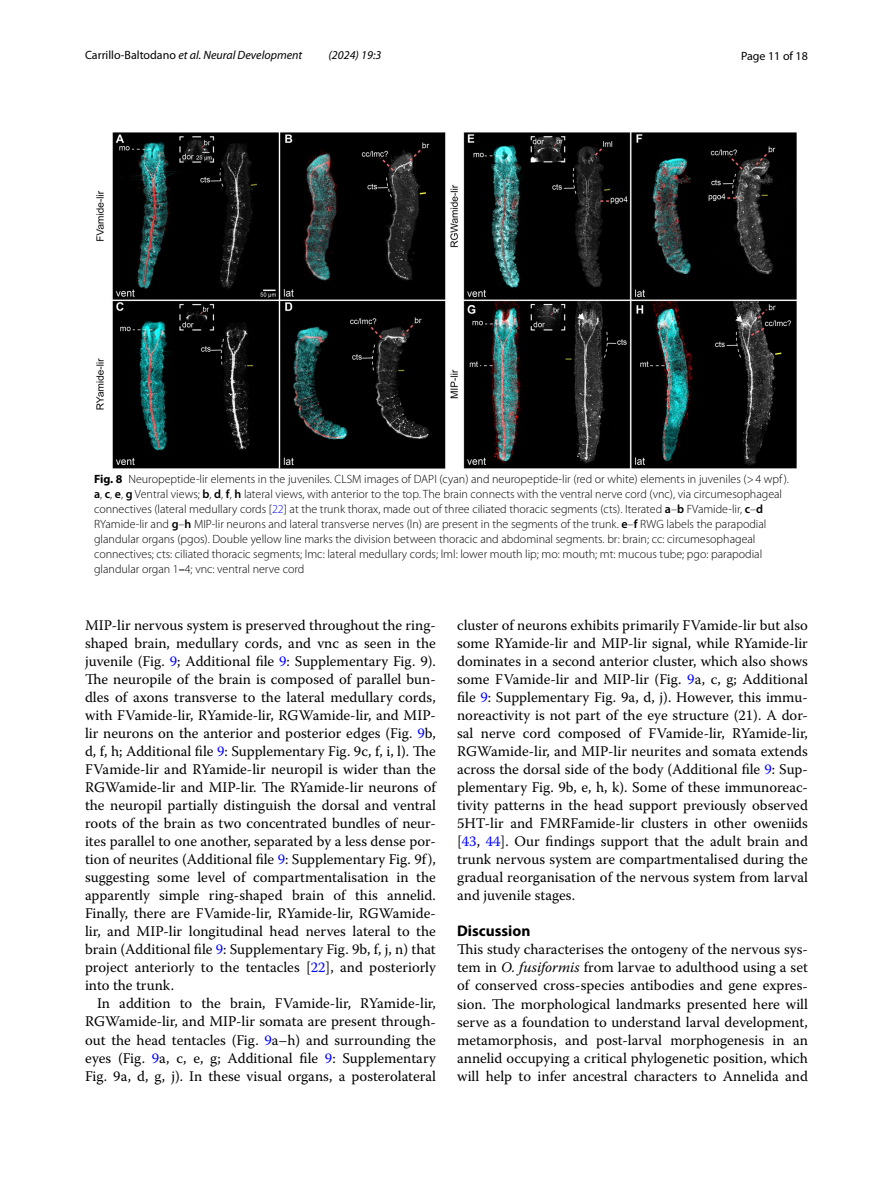
<style>
.page{position:relative;width:893px;height:1187px;background:#fff}
.page>*{position:absolute;margin:0;border:0;box-sizing:border-box;transform-origin:0 0}
.t1{font:700 15.45px "Myriad Pro";color:#000}
.t2{font:14.7px/18px "Warnock Pro";color:#000;text-align:justify}
.t3{font:300 12px/15px "Myriad Pro";color:#000}
.t4{font:italic 12px "Myriad Pro";color:#000}
.t5{font:12px "Myriad Pro";color:#000}
.s1{font-style:normal}
.s2{font-weight:700}
.s3{font-weight:600}
.s4{color:#00f}
.s5{font-style:italic}
</style>
<div class="page">
<img style="left:96px;top:133px;width:701px;height:335px">
<p class="t4" style="left:85px;top:48px;width:219px"><span class="s1">Carrillo‑Baltodano</span> et al. Neural Development</p>
<p class="t4" style="left:329px;top:48px;width:54px">(2024) 19:3</p>
<p class="t5" style="left:741px;top:48px;width:68px">Page 11 of 18</p>
<p class="t3" style="left:94px;top:472px;width:696px"><span class="s2">Fig. 8</span> Neuropeptide-lir elements in the juveniles. CLSM images of DAPI (cyan) and neuropeptide-lir (red or white) elements in juveniles (&gt;4 wpf ). <span class="s3">a</span>, <span class="s3">c</span>, <span class="s3">e</span>, <span class="s3">g</span> Ventral views; <span class="s3">b</span>, <span class="s3">d</span>, <span class="s3">f</span>, <span class="s3">h</span> lateral views, with anterior to the top. The brain connects with the ventral nerve cord (vnc), via circumesophageal connectives (lateral medullary cords [<span class="s4">22</span>] at the trunk thorax, made out of three ciliated thoracic segments (cts). Iterated <span class="s3">a</span>–<span class="s3">b</span> FVamide-lir, <span class="s3">c</span>–<span class="s3">d </span>RYamide-lir and <span class="s3">g</span>–<span class="s3">h</span> MIP-lir neurons and lateral transverse nerves (ln) are present in the segments of the trunk. <span class="s3">e</span>–<span class="s3">f</span> RWG labels the parapodial glandular organs (pgos). Double yellow line marks the division between thoracic and abdominal segments. br: brain; cc: circumesophageal connectives; cts: ciliated thoracic segments; lmc: lateral medullary cords; lml: lower mouth lip; mo: mouth; mt: mucous tube; pgo: parapodial glandular organ 1<span class="s3">–</span>4; vnc: ventral nerve cord</p>
<p class="t2" style="left:85px;top:616px;width:352px">MIP-lir nervous system is preserved throughout the ring&shy;shaped brain, medullary cords, and vnc as seen in the juvenile (Fig. <span class="s4">9</span>; Additional file <span class="s4">9</span>: Supplementary Fig. 9).<br>The neuropile of the brain is composed of parallel bun&shy;dles of axons transverse to the lateral medullary cords, with FVamide-lir, RYamide-lir, RGWamide-lir, and MIP&shy;lir neurons on the anterior and posterior edges (Fig. <span class="s4">9</span>b, d, f, h; Additional file <span class="s4">9</span>: Supplementary Fig. 9c, f, i, l). The FVamide-lir and RYamide-lir neuropil is wider than the RGWamide-lir and MIP-lir. The RYamide-lir neurons of the neuropil partially distinguish the dorsal and ventral roots of the brain as two concentrated bundles of neur&shy;ites parallel to one another, separated by a less dense por&shy;tion of neurites (Additional file <span class="s4">9</span>: Supplementary Fig. 9f), suggesting some level of compartmentalisation in the apparently simple ring-shaped brain of this annelid.<br>Finally, there are FVamide-lir, RYamide-lir, RGWamide&shy;lir, and MIP-lir longitudinal head nerves lateral to the brain (Additional file <span class="s4">9</span>: Supplementary Fig. 9b, f, j, n) that project anteriorly to the tentacles [<span class="s4">22</span>], and posteriorly into the trunk.</p>
<p class="t2" style="left:85px;top:994px;width:352px;text-indent:12px">In addition to the brain, FVamide-lir, RYamide-lir, RGWamide-lir, and MIP-lir somata are present through&shy;out the head tentacles (Fig. <span class="s4">9</span>a–h) and surrounding the eyes (Fig. <span class="s4">9</span>a, c, e, g; Additional file <span class="s4">9</span>: Supplementary Fig. 9a, d, g, j). In these visual organs, a posterolateral</p>
<p class="t2" style="left:457px;top:616px;width:352px">cluster of neurons exhibits primarily FVamide-lir but also some RYamide-lir and MIP-lir signal, while RYamide-lir dominates in a second anterior cluster, which also shows some FVamide-lir and MIP-lir (Fig. <span class="s4">9</span>a, c, g; Additional file <span class="s4">9</span>: Supplementary Fig. 9a, d, j). However, this immu&shy;noreactivity is not part of the eye structure (21). A dor&shy;sal nerve cord composed of FVamide-lir, RYamide-lir, RGWamide-lir, and MIP-lir neurites and somata extends across the dorsal side of the body (Additional file <span class="s4">9</span>: Sup&shy;plementary Fig. 9b, e, h, k). Some of these immunoreac&shy;tivity patterns in the head support previously observed 5HT-lir and FMRFamide-lir clusters in other oweniids [<span class="s4">43</span>, <span class="s4">44</span>]. Our findings support that the adult brain and trunk nervous system are compartmentalised during the gradual reorganisation of the nervous system from larval and juvenile stages.</p>
<p class="t1" style="left:457px;top:921px;width:75px">Discussion</p>
<p class="t2" style="left:457px;top:940px;width:352px">This study characterises the ontogeny of the nervous sys&shy;tem in <span class="s5">O. fusiformis</span> from larvae to adulthood using a set of conserved cross-species antibodies and gene expres&shy;sion. The morphological landmarks presented here will serve as a foundation to understand larval development, metamorphosis, and post-larval morphogenesis in an annelid occupying a critical phylogenetic position, which will help to infer ancestral characters to Annelida and</p>
</div>
